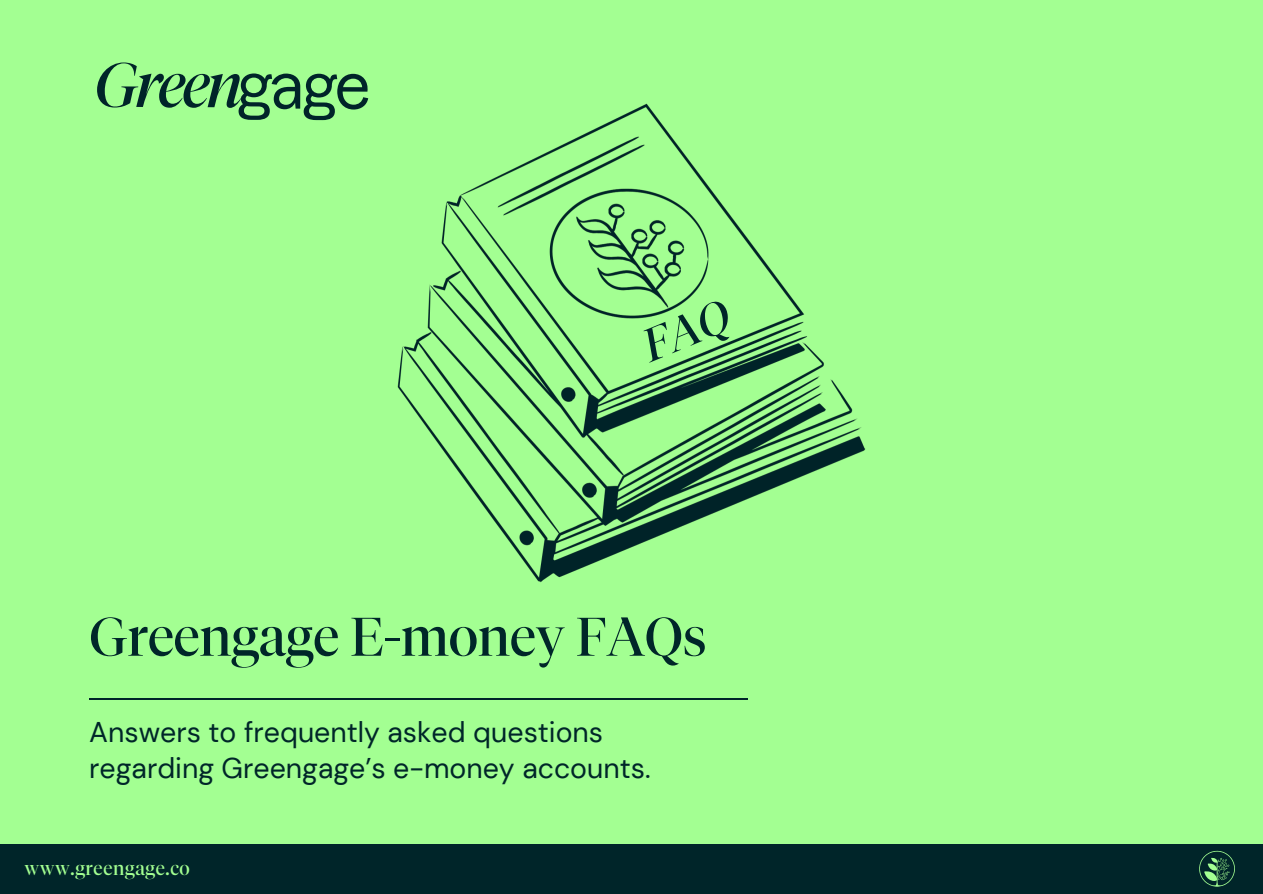
<style>
.page{position:relative;width:1263px;height:894px;background:#fff}
.page>*{position:absolute;margin:0;border:0;box-sizing:border-box;transform-origin:0 0}
.t1{font:54px "Tiempos Fine";color:#002629}
.t2{font:28.5px/36px "DM Sans";color:#002629}
.t3{font:19.05px "Tiempos Fine";letter-spacing:.035em;color:#a3ff91}
</style>
<div class="page">
<div style="left:0;top:0;width:1263px;height:893px;background:#a3ff92"></div>
<svg style="left:97px;top:62px;width:271px;height:58px"></svg>
<hr style="left:89px;top:698px;width:659px;height:1px;background:#002429">
<div style="left:0;top:843px;width:1263px;height:50px;background:#002529"></div>
<svg style="left:1199px;top:850px;width:36px;height:36px"></svg>
<img style="left:397px;top:103px;width:469px;height:480px">
<svg style="left:599px;top:279px;width:175px;height:105px"></svg>
<h2 class="t1" style="left:89px;top:603px;width:619px">Greengage E-money FAQs</h2>
<h1 class="t2" style="left:89px;top:714px;width:563px">Answers to frequently asked questions regarding Greengage’s e-money accounts.</h1>
<h3 class="t3" style="left:24px;top:856px;width:167px">www.greengage.co</h3>
</div>
